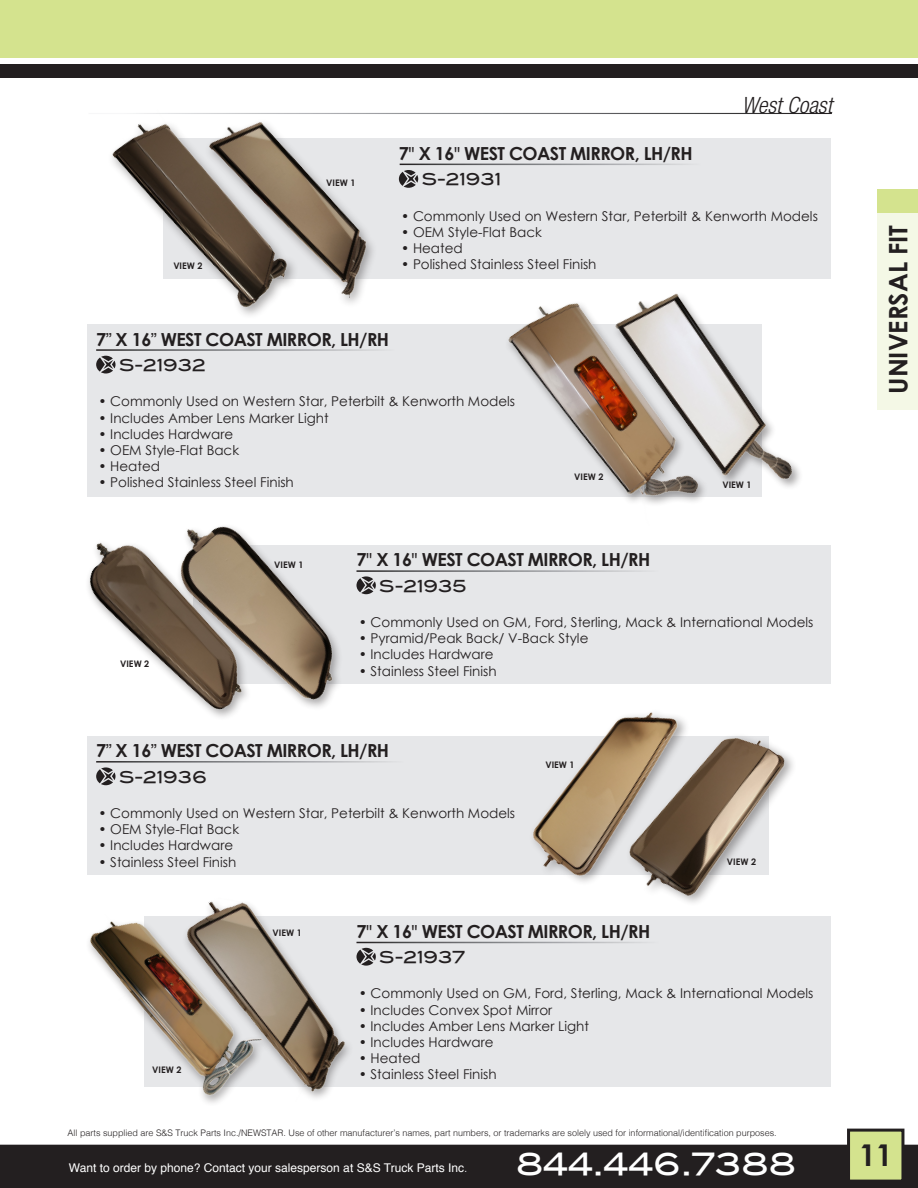
<style>
.page{position:relative;width:918px;height:1188px;background:#fff}
.page>*{position:absolute;margin:0;border:0;box-sizing:border-box;transform-origin:0 0}
.t1{font:30.6px "Blair Md ITCTT Medium";color:#fff}
.t2{font:700 30px "Century Gothic";color:#231f20}
.t3{font:700 25.5px "Century Gothic";color:#231f20}
.t4{font:italic 300 condensed 22.5px "Helvetica Neue LT Std";color:#231f20}
.t5{font:700 18px "Century Gothic";letter-spacing:-.03em;color:#231f20}
.t6{font:16.5px "Blair Md ITCTT Medium";color:#231f20}
.t7{font:13.5px "Century Gothic";color:#231f20}
.t8{font:12px "Helvetica";color:#fff}
.t9{font:300 9px "Helvetica";color:#231f20}
.t10{font:700 9px "Century Gothic";color:#231f20}
.s1{font-family:"Helvetica";font-weight:400}
.s2{font-weight:300}
</style>
<div class="page">
<div style="left:0;top:0;width:918px;height:58px;background:#d4e38e"></div>
<div style="left:0;top:1145px;width:918px;height:43px;background:#231f20"></div>
<div style="left:849px;top:1130px;width:54px;height:51px;background:#d4e38e"></div>
<div style="left:847px;top:1129px;width:57px;height:54px;border:3px solid #231f20"></div>
<div style="left:0;top:65px;width:918px;height:13px;background:#231f20"></div>
<div style="left:878px;top:212px;width:40px;height:198px;background:#f4f8e6"></div>
<div style="left:878px;top:189px;width:40px;height:23px;background:#d4e38e"></div>
<div style="left:87px;top:736px;width:682px;height:139px;background:#e6e7e9"></div>
<div style="left:163px;top:138px;width:668px;height:141px;background:#e6e7e9"></div>
<svg style="left:399px;top:170px;width:19px;height:18px"></svg>
<hr style="left:400px;top:164px;width:306px;height:1px;background:#fff">
<div style="left:87px;top:324px;width:674px;height:173px;background:#e6e7e9"></div>
<hr style="left:96px;top:349px;width:304px;height:2px;background:#fff">
<svg style="left:96px;top:356px;width:20px;height:18px"></svg>
<div style="left:194px;top:545px;width:637px;height:139px;background:#e6e7e9"></div>
<svg style="left:357px;top:576px;width:19px;height:18px"></svg>
<hr style="left:96px;top:761px;width:313px;height:2px;background:#fff">
<svg style="left:96px;top:767px;width:20px;height:18px"></svg>
<hr style="left:356px;top:570px;width:307px;height:2px;background:#fff">
<div style="left:144px;top:916px;width:687px;height:171px;background:#e6e7e9"></div>
<svg style="left:359px;top:948px;width:17px;height:18px"></svg>
<hr style="left:356px;top:942px;width:307px;height:1px;background:#fff">
<img style="left:111px;top:113px;width:152px;height:202px">
<img style="left:200px;top:113px;width:191px;height:193px">
<img style="left:88px;top:542px;width:67px;height:119px">
<img style="left:155px;top:526px;width:202px;height:191px">
<img style="left:533px;top:734px;width:74px;height:148px">
<img style="left:607px;top:712px;width:186px;height:191px">
<img style="left:277px;top:941px;width:82px;height:157px">
<img style="left:89px;top:901px;width:188px;height:202px">
<img style="left:713px;top:324px;width:87px;height:173px">
<div style="left:505px;top:300px;width:208px;height:230px;background:#231f20;opacity:.39"></div>
<img style="left:505px;top:293px;width:203px;height:237px">
<p class="t10" style="left:173px;top:260px;width:31px">VIEW 2</p>
<p class="t10" style="left:326px;top:177px;width:31px">VIEW 1</p>
<p class="t5" style="left:399px;top:142px;width:295px">7<span class="s1">"</span> X 16<span class="s1">"</span> WEST COAST MIRROR, LH/RH</p>
<p class="t6" style="left:422px;top:166px;width:81px">S-21931</p>
<h3 class="t4" style="left:742px;top:93px;width:92px">West Coast</h3>
<p class="t7" style="left:401px;top:208px;width:418px">• Commonly Used on Western Star, Peterbilt &amp; Kenworth Models</p>
<p class="t7" style="left:401px;top:224px;width:142px">• OEM Style-Flat Back</p>
<p class="t7" style="left:401px;top:240px;width:63px">• Heated</p>
<p class="t7" style="left:401px;top:256px;width:197px">• Polished Stainless Steel Finish</p>
<p class="t5" style="left:96px;top:328px;width:295px">7<span class="s1">”</span> X 16<span class="s1">”</span> WEST COAST MIRROR, LH/RH</p>
<p class="t6" style="left:119px;top:351px;width:89px">S-21932</p>
<p class="t7" style="left:98px;top:393px;width:418px">• Commonly Used on Western Star, Peterbilt &amp; Kenworth Models</p>
<p class="t7" style="left:98px;top:409px;width:232px">• Includes Amber Lens Marker Light</p>
<p class="t7" style="left:98px;top:426px;width:136px">• Includes Hardware</p>
<p class="t7" style="left:98px;top:442px;width:142px">• OEM Style-Flat Back</p>
<p class="t7" style="left:98px;top:458px;width:63px">• Heated</p>
<p class="t7" style="left:98px;top:474px;width:197px">• Polished Stainless Steel Finish</p>
<p class="t10" style="left:574px;top:471px;width:31px">VIEW 2</p>
<p class="t10" style="left:274px;top:559px;width:31px">VIEW 1</p>
<p class="t5" style="left:356px;top:549px;width:295px">7<span class="s1">"</span> X 16<span class="s1">"</span> WEST COAST MIRROR, LH/RH</p>
<p class="t6" style="left:379px;top:572px;width:89px">S-21935</p>
<p class="t10" style="left:722px;top:479px;width:31px">VIEW 1</p>
<p class="t10" style="left:120px;top:658px;width:31px">VIEW 2</p>
<p class="t7" style="left:359px;top:614px;width:456px">• Commonly Used on GM, Ford, Sterling, Mack &amp; International Models</p>
<p class="t7" style="left:359px;top:630px;width:231px">• Pyramid/Peak Back/ V-Back Style</p>
<p class="t7" style="left:359px;top:646px;width:136px">• Includes Hardware</p>
<p class="t7" style="left:359px;top:663px;width:140px">• Stainless Steel Finish</p>
<p class="t5" style="left:96px;top:740px;width:295px">7<span class="s1">”</span> X 16<span class="s1">”</span> WEST COAST MIRROR, LH/RH</p>
<p class="t6" style="left:119px;top:763px;width:90px">S-21936</p>
<p class="t7" style="left:98px;top:805px;width:418px">• Commonly Used on Western Star, Peterbilt &amp; Kenworth Models</p>
<p class="t7" style="left:98px;top:821px;width:142px">• OEM Style-Flat Back</p>
<p class="t7" style="left:98px;top:837px;width:136px">• Includes Hardware</p>
<p class="t7" style="left:98px;top:854px;width:140px">• Stainless Steel Finish</p>
<p class="t10" style="left:545px;top:759px;width:31px">VIEW 1</p>
<p class="t10" style="left:273px;top:927px;width:31px">VIEW 1</p>
<p class="t5" style="left:356px;top:920px;width:295px">7<span class="s1">"</span> X 16<span class="s1">"</span> WEST COAST MIRROR, LH/RH</p>
<p class="t6" style="left:379px;top:943px;width:87px">S-21937</p>
<p class="t10" style="left:727px;top:856px;width:31px">VIEW 2</p>
<p class="t10" style="left:152px;top:1064px;width:31px">VIEW 2</p>
<p class="t7" style="left:359px;top:985px;width:456px">• Commonly Used on GM, Ford, Sterling, Mack &amp; International Models</p>
<p class="t7" style="left:359px;top:1002px;width:195px">• Includes Convex Spot Mirror</p>
<p class="t7" style="left:359px;top:1018px;width:232px">• Includes Amber Lens Marker Light</p>
<p class="t7" style="left:359px;top:1034px;width:136px">• Includes Hardware</p>
<p class="t7" style="left:359px;top:1050px;width:63px">• Heated</p>
<p class="t7" style="left:359px;top:1066px;width:140px">• Stainless Steel Finish</p>
<p class="t9" style="left:68px;top:1125px;width:711px">All parts supplied are S&amp;S Truck Parts Inc./NEWSTAR. Use of other manufacturer’s names, part numbers, or trademarks are solely used for informational/identification purposes.</p>
<h3 class="t3" style="left:882px;top:394px;width:170px;rotate:-90deg">UNIVERSAL FIT</h3>
<p class="t8" style="left:69px;top:1158px;width:400px">Want to order by phone? Contact your salesperson at S&amp;S Truck Parts Inc<span class="s2">.</span></p>
<h1 class="t1" style="left:516px;top:1139px;width:282px">844.446.7388</h1>
<h2 class="t2" style="left:859px;top:1136px;width:35px">11</h2>
</div>
